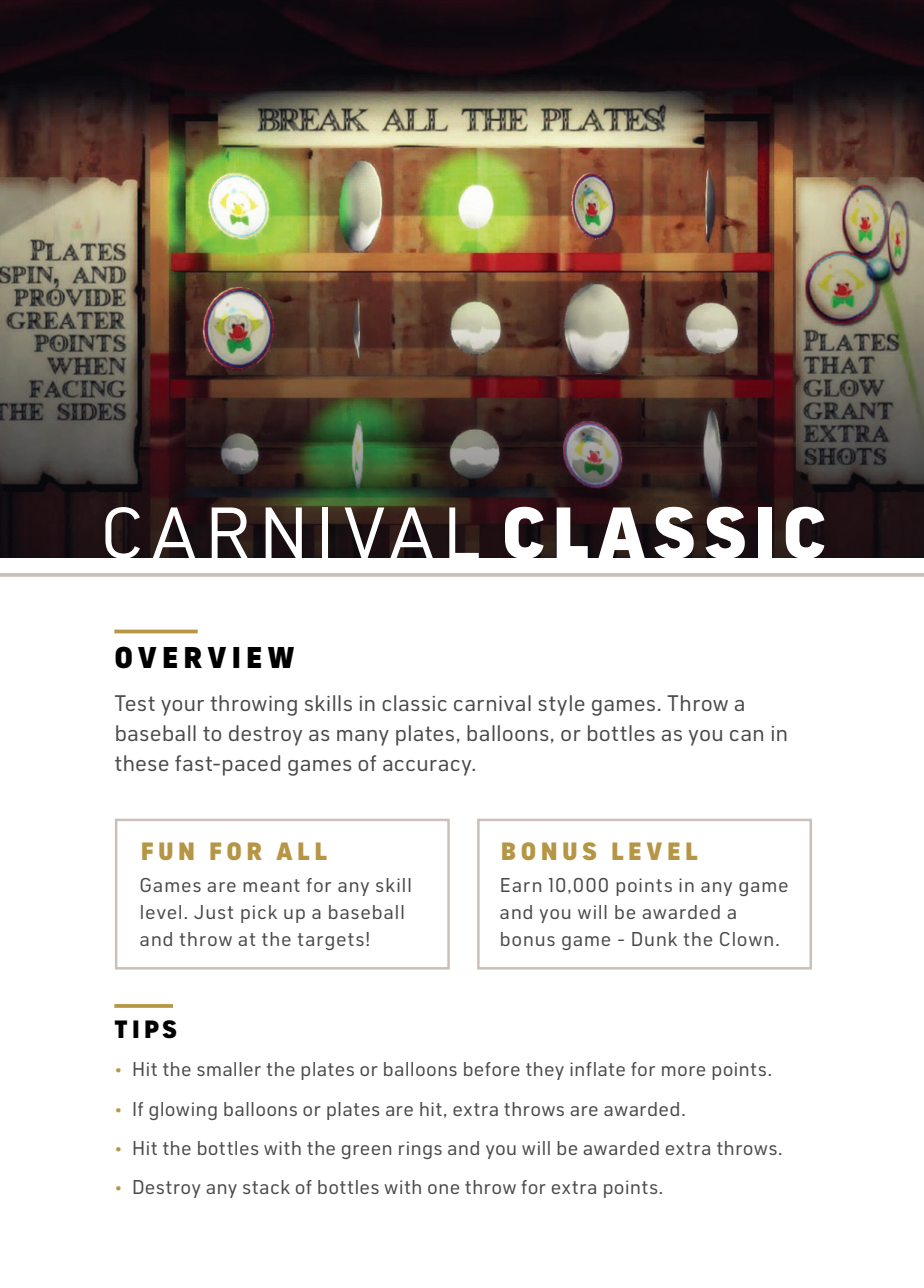
<style>
.page{position:relative;width:924px;height:1288px;background:#fff}
.page>*{position:absolute;margin:0;border:0;box-sizing:border-box;transform-origin:0 0}
.t1{font:72.5px "Shield Sans";letter-spacing:.095em;color:#fff}
.t2{font:900 30px "Shield Sans";letter-spacing:.17em;color:#000}
.t3{font:900 25px "Shield Sans";letter-spacing:.18em;color:#b69545}
.t4{font:900 25px "Shield Sans";color:#000}
.t5{font:22.5px/30px "Shield Sans";color:#4a4848}
.t6{font:20px/26.8px "Shield Sans";letter-spacing:.01em;color:#4a4848}
.s1{font-weight:900}
.s2{color:#b69545}
</style>
<div class="page">
<img style="left:0;top:0;width:924px;height:558px">
<svg style="left:0;top:573px;width:924px;height:4px;background:#cdc3bd"></svg>
<svg style="left:114px;top:629px;width:84px;height:4px"></svg>
<div style="left:115px;top:818px;width:335px;height:151px;border:2px solid #cac0b9"></div>
<div style="left:477px;top:818px;width:335px;height:151px;border:2px solid #cac0b9"></div>
<svg style="left:114px;top:1004px;width:59px;height:4px"></svg>
<p class="t1" style="left:100px;top:490px;width:727px">CARNIVAL <span class="s1">CLASSIC</span></p>
<p class="t2" style="left:114px;top:638px;width:181px">OVERVIEW</p>
<p class="t5" style="left:114px;top:688px;width:675px">Test your throwing skills in classic carnival style games. Throw a baseball to destroy as many plates, balloons, or bottles as you can in these fast-paced games of accuracy.</p>
<p class="t3" style="left:141px;top:835px;width:188px">FUN FOR ALL</p>
<p class="t3" style="left:501px;top:835px;width:198px">BONUS LEVEL</p>
<p class="t6" style="left:140px;top:872px;width:274px">Games are meant for any skill level. Just pick up a baseball and throw at the targets!</p>
<p class="t6" style="left:500px;top:872px;width:291px">Earn 10,000 points in any game and you will be awarded a bonus game - Dunk the Clown.</p>
<p class="t4" style="left:114px;top:1014px;width:64px">TIPS</p>
<p class="t6" style="left:114px;top:1056px;width:659px"><span class="s2">•</span> Hit the smaller the plates or balloons before they inflate for more points.</p>
<p class="t6" style="left:114px;top:1095px;width:573px"><span class="s2">•</span> If glowing balloons or plates are hit, extra throws are awarded.</p>
<p class="t6" style="left:114px;top:1134px;width:670px"><span class="s2">•</span> Hit the bottles with the green rings and you will be awarded extra throws.</p>
<p class="t6" style="left:114px;top:1173px;width:551px"><span class="s2">•</span> Destroy any stack of bottles with one throw for extra points.</p>
</div>
